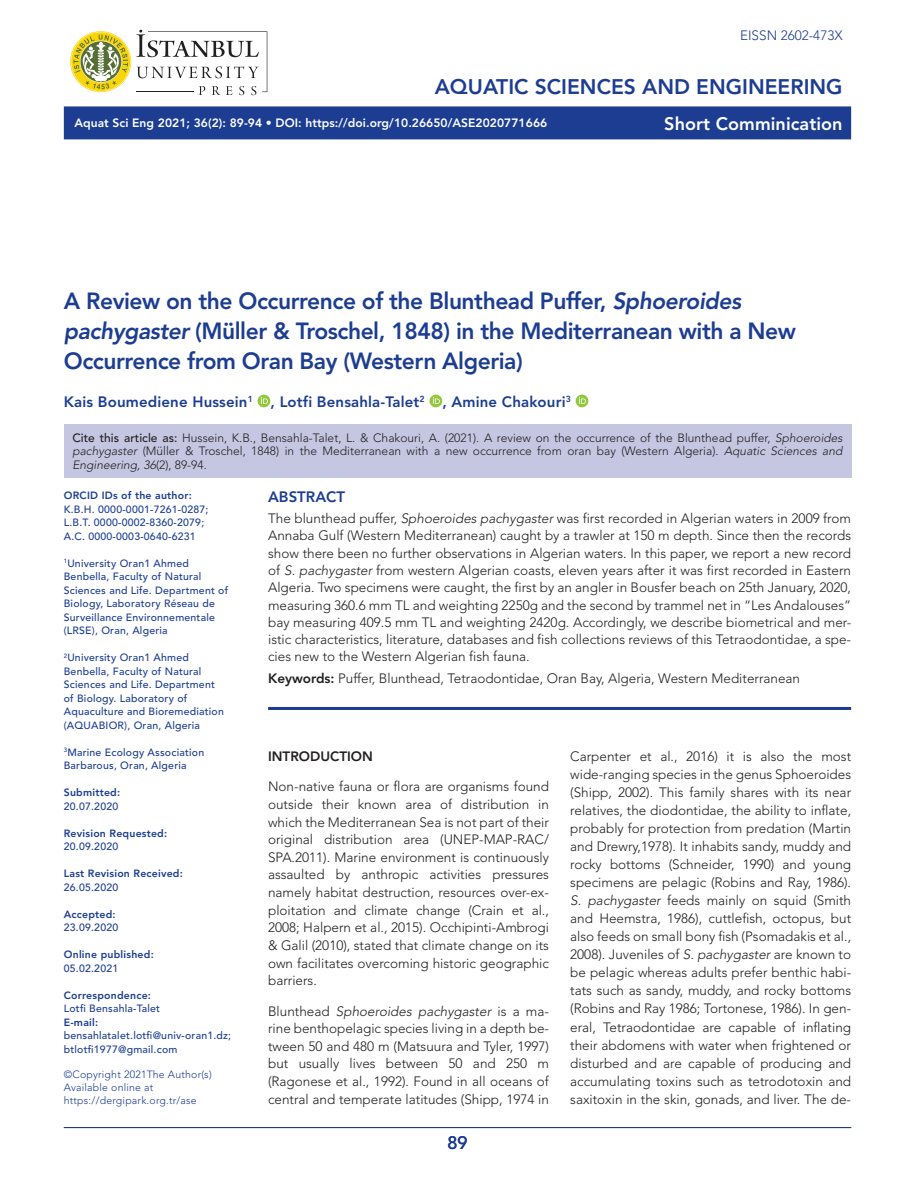
<style>
.page{position:relative;width:915px;height:1191px;background:#fff}
.page>*{position:absolute;margin:0;border:0;box-sizing:border-box;transform-origin:0 0}
.t1{font:800 23.25px/30px "Avenir LT Std";letter-spacing:-.02em;color:#1c3d92}
.t2{font:800 21px "Avenir LT Std";color:#1c3d92}
.t3{font:800 18px "Avenir LT Std";letter-spacing:.005em;color:#fff}
.t4{font:500 18px "Avenir LT Std";color:#1c3d92}
.t5{font:800 15px "Avenir LT Std";letter-spacing:.01em;color:#1c3d92}
.t6{font:300 13.5px/18px "Avenir LT Std";color:#231f20;text-align:justify}
.t7{font:300 13.5px "Avenir LT Std";color:#1c3d92}
.t8{font:800 13.5px "Avenir LT Std";color:#231f20}
.t9{font:300 12px/13.5px "Avenir LT Std";color:#231f20;text-align:justify}
.t10{font:800 12px "Avenir LT Std";letter-spacing:.005em;color:#fff}
.t11{font:500 10.5px/13.5px "Avenir LT Std";letter-spacing:.02em;color:#1c3d92}
.t12{font:800 10.5px "Avenir LT Std";letter-spacing:.02em;color:#1c3d92}
.t13{font:300 10.5px/12.8px "Avenir LT Std";letter-spacing:.02em;color:#1c3d92}
.s1{font-style:italic}
.s2{font-weight:500}
.s3{font-weight:800}
</style>
<div class="page">
<hr style="left:64px;top:1127px;width:786px;height:1px;background:#1c3d92">
<div style="left:64px;top:106px;width:786px;height:33px;background:#1c3d92"></div>
<div style="left:64px;top:424px;width:786px;height:53px;background:#c5c6e1"></div>
<hr style="left:268px;top:707px;width:281px;height:3px;background:#1c3d92">
<hr style="left:549px;top:707px;width:301px;height:3px;background:#1c3d92">
<svg style="left:70px;top:30px;width:197px;height:65px"></svg>
<svg style="left:257px;top:394px;width:13px;height:13px"></svg>
<svg style="left:261px;top:397px;width:7px;height:7px"></svg>
<svg style="left:429px;top:394px;width:13px;height:13px"></svg>
<svg style="left:433px;top:397px;width:6px;height:7px"></svg>
<svg style="left:575px;top:394px;width:13px;height:13px"></svg>
<svg style="left:578px;top:397px;width:7px;height:7px"></svg>
<p class="t7" style="left:739px;top:27px;width:104px">EISSN 2602-473X</p>
<h2 class="t2" style="left:434px;top:74px;width:409px">AQUATIC SCIENCES AND ENGINEERING</h2>
<p class="t10" style="left:74px;top:116px;width:474px">Aquat Sci Eng 2021; 36(2): 89-94 • DOI: https://doi.org/10.26650/ASE2020771666</p>
<h3 class="t3" style="left:664px;top:113px;width:180px">Short Comminication</h3>
<h1 class="t1" style="left:64px;top:286px;width:733px">A Review on the Occurrence of the Blunthead Puffer, <span class="s1">Sphoeroides pachygaster</span> (Müller &amp; Troschel, 1848) in the Mediterranean with a New<br>Occurrence from Oran Bay (Western Algeria)</h1>
<p class="t5" style="left:64px;top:393px;width:508px">Kais Boumediene Hussein<sup>1</sup> , Lotfi Bensahla-Talet<sup>2</sup> , Amine Chakouri<sup>3</sup></p>
<p class="t9" style="left:72px;top:431px;width:771px"><span class="s2">Cite this article as:</span> Hussein, K.B., Bensahla-Talet, L. &amp; Chakouri, A. (2021). A review on the occurrence of the Blunthead puffer, <span class="s1">Sphoeroides pachygaster</span> (Müller &amp; Troschel, 1848) in the Mediterranean with a new occurrence from oran bay (Western Algeria). <span class="s1">Aquatic Sciences and Engineering, 36</span>(2), 89-94.</p>
<p class="t12" style="left:64px;top:489px;width:129px">ORCID IDs of the author:</p>
<p class="t11" style="left:64px;top:502px;width:146px">K.B.H. 0000-0001-7261-0287;<br>L.B.T. 0000-0002-8360-2079;<br>A.C. 0000-0003-0640-6231</p>
<p class="t11" style="left:64px;top:556px;width:166px"><sup>1</sup>University Oran1 Ahmed<br>Benbella, Faculty of Natural<br>Sciences and Life. Department of<br>Biology, Laboratory Réseau de<br>Surveillance Environnementale (LRSE), Oran, Algeria</p>
<p class="t11" style="left:64px;top:651px;width:161px"><sup>2</sup>University Oran1 Ahmed<br>Benbella, Faculty of Natural<br>Sciences and Life. Department of Biology. Laboratory of<br>Aquaculture and Bioremediation (AQUABIOR), Oran, Algeria</p>
<p class="t11" style="left:64px;top:745px;width:142px"><sup>3</sup>Marine Ecology Association<br>Barbarous, Oran, Algeria</p>
<p class="t12" style="left:64px;top:786px;width:58px">Submitted:</p>
<p class="t11" style="left:64px;top:799px;width:56px">20.07.2020</p>
<p class="t12" style="left:64px;top:826px;width:105px">Revision Requested:</p>
<p class="t11" style="left:64px;top:840px;width:56px">20.09.2020</p>
<p class="t12" style="left:64px;top:867px;width:120px">Last Revision Received:</p>
<p class="t11" style="left:64px;top:880px;width:56px">26.05.2020</p>
<p class="t12" style="left:64px;top:907px;width:53px">Accepted:</p>
<p class="t11" style="left:64px;top:921px;width:56px">23.09.2020</p>
<p class="t12" style="left:64px;top:948px;width:91px">Online published:</p>
<p class="t11" style="left:64px;top:961px;width:56px">05.02.2021</p>
<p class="t12" style="left:64px;top:988px;width:89px">Correspondence:</p>
<p class="t11" style="left:64px;top:1002px;width:98px">Lotfi Bensahla-Talet</p>
<p class="t12" style="left:64px;top:1015px;width:36px">E-mail:</p>
<p class="t11" style="left:64px;top:1029px;width:169px">bensahlatalet.lotfi@univ-oran1.dz; btlotfi1977@gmail.com</p>
<p class="t13" style="left:64px;top:1068px;width:149px">©Copyright 2021The Author(s)<br>Available online at https://dergipark.org.tr/ase</p>
<p class="t5" style="left:268px;top:487px;width:78px">ABSTRACT</p>
<p class="t6" style="left:268px;top:510px;width:584px;line-height:17.2px">The blunthead puffer, <span class="s1">Sphoeroides pachygaster</span> was first recorded in Algerian waters in 2009 from Annaba Gulf (Western Mediterranean) caught by a trawler at 150 m depth. Since then the records show there been no further observations in Algerian waters. In this paper, we report a new record of <span class="s1">S. pachygaster</span> from western Algerian coasts, eleven years after it was first recorded in Eastern Algeria. Two specimens were caught, the first by an angler in Bousfer beach on 25th January, 2020, measuring 360.6 mm TL and weighting 2250g and the second by trammel net in “Les Andalouses” bay measuring 409.5 mm TL and weighting 2420g. Accordingly, we describe biometrical and mer&shy;istic characteristics, literature, databases and fish collections reviews of this Tetraodontidae, a spe&shy;cies new to the Western Algerian fish fauna.</p>
<p class="t6" style="left:268px;top:669px;width:533px"><span class="s3">Keywords:</span> Puffer, Blunthead, Tetraodontidae, Oran Bay, Algeria, Western Mediterranean</p>
<p class="t6" style="left:570px;top:747px;width:282px">Carpenter et al., 2016) it is also the most wide-ranging species in the genus Sphoeroides (Shipp, 2002). This family shares with its near relatives, the diodontidae, the ability to inflate, probably for protection from predation (Martin and Drewry,1978). It inhabits sandy, muddy and rocky bottoms (Schneider, 1990) and young specimens are pelagic (Robins and Ray, 1986).<br><span class="s1">S. pachygaster</span> feeds mainly on squid (Smith and Heemstra, 1986), cuttlefish, octopus, but also feeds on small bony fish (Psomadakis et al., 2008). Juveniles of <span class="s1">S. pachygaster</span> are known to be pelagic whereas adults prefer benthic habi&shy;tats such as sandy, muddy, and rocky bottoms (Robins and Ray 1986; Tortonese, 1986). In gen&shy;eral, Tetraodontidae are capable of inflating their abdomens with water when frightened or disturbed and are capable of producing and accumulating toxins such as tetrodotoxin and saxitoxin in the skin, gonads, and liver. The de-</p>
<p class="t8" style="left:268px;top:748px;width:106px">INTRODUCTION</p>
<p class="t6" style="left:268px;top:778px;width:282px;line-height:17.5px">Non-native fauna or flora are organisms found outside their known area of distribution in which the Mediterranean Sea is not part of their original distribution area (UNEP-MAP-RAC/ SPA.2011). Marine environment is continuously assaulted by anthropic activities pressures namely habitat destruction, resources over-ex&shy;ploitation and climate change (Crain et al., 2008; Halpern et al., 2015). Occhipinti-Ambrogi &amp; Galil (2010), stated that climate change on its own facilitates overcoming historic geographic barriers.</p>
<p class="t6" style="left:268px;top:1002px;width:282px;line-height:17.5px">Blunthead <span class="s1">Sphoeroides pachygaster</span> is a ma&shy;rine benthopelagic species living in a depth be&shy;tween 50 and 480 m (Matsuura and Tyler, 1997) but usually lives between 50 and 250 m (Ragonese et al., 1992). Found in all oceans of central and temperate latitudes (Shipp, 1974 in</p>
<h3 class="t4" style="left:447px;top:1132px;width:22px">89</h3>
</div>
